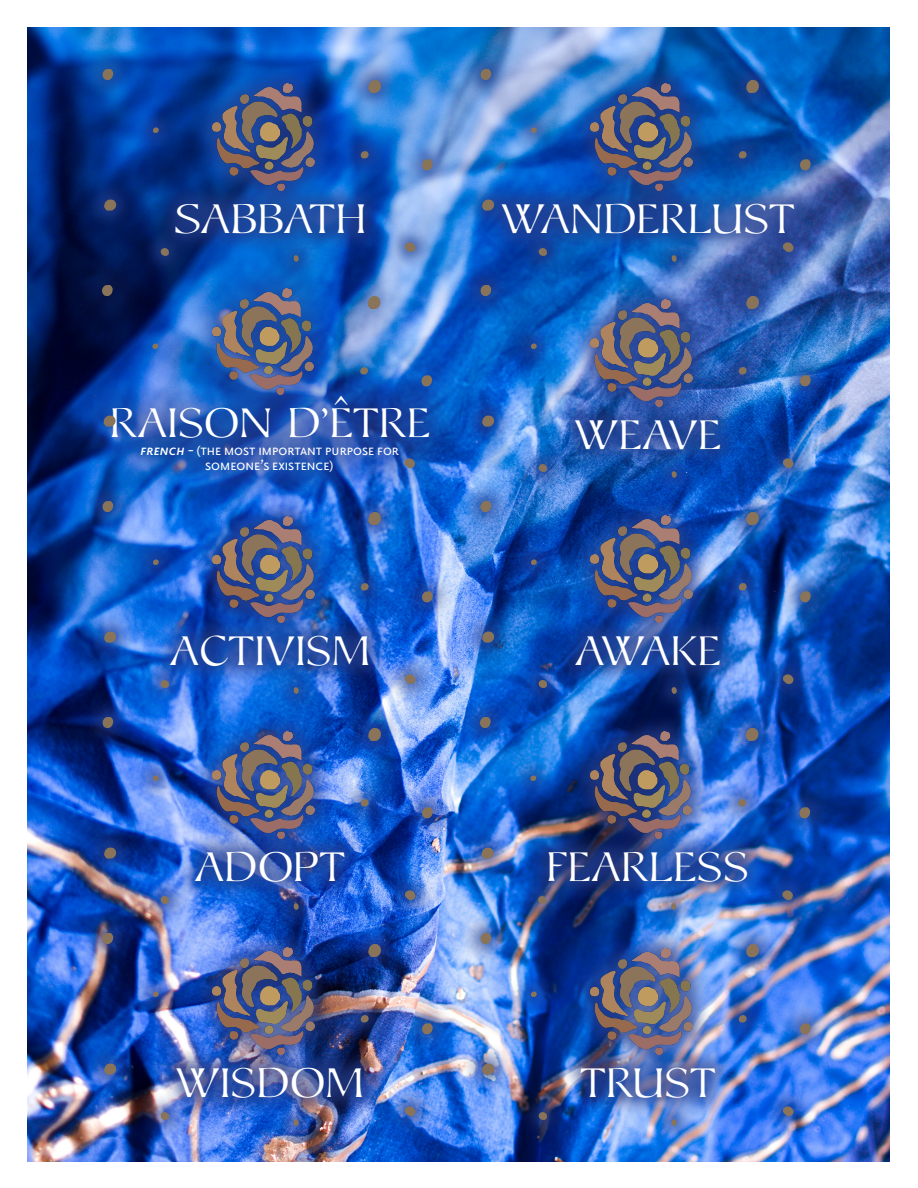
<style>
.page{position:relative;width:918px;height:1188px;background:#fff}
.page>*{position:absolute;margin:0;border:0;box-sizing:border-box;transform-origin:0 0}
.t1{font:41.4px "Seaker";color:#fff}
.t2{font:41.4px "Seaker";letter-spacing:-.025em;color:#fff}
.t3{font:15px/15px "Elido";color:#fff;text-align:center}
.s1{font-weight:600;font-style:italic}
.s2{font-size:12px}
</style>
<div class="page">
<img style="left:27px;top:27px;width:863px;height:1134px">
<div style="left:459px;top:264px;width:372px;height:235px;background:#253f8e;opacity:.75"></div>
<img style="left:591px;top:300px;width:101px;height:107px">
<svg style="left:480px;top:285px;width:11px;height:11px"></svg>
<svg style="left:800px;top:375px;width:11px;height:11px"></svg>
<svg style="left:539px;top:464px;width:8px;height:8px"></svg>
<svg style="left:746px;top:296px;width:13px;height:13px"></svg>
<svg style="left:739px;top:367px;width:8px;height:7px"></svg>
<svg style="left:531px;top:343px;width:6px;height:6px"></svg>
<svg style="left:482px;top:416px;width:12px;height:11px"></svg>
<svg style="left:783px;top:458px;width:11px;height:10px"></svg>
<svg style="left:672px;top:471px;width:5px;height:7px"></svg>
<div style="left:81px;top:480px;width:372px;height:235px;background:#253f8e;opacity:.75"></div>
<img style="left:213px;top:516px;width:101px;height:107px">
<svg style="left:102px;top:507px;width:11px;height:5px"></svg>
<svg style="left:422px;top:591px;width:11px;height:11px"></svg>
<svg style="left:161px;top:680px;width:8px;height:8px"></svg>
<svg style="left:368px;top:512px;width:13px;height:13px"></svg>
<svg style="left:361px;top:583px;width:8px;height:7px"></svg>
<svg style="left:153px;top:560px;width:6px;height:5px"></svg>
<svg style="left:104px;top:632px;width:12px;height:11px"></svg>
<svg style="left:405px;top:674px;width:11px;height:10px"></svg>
<svg style="left:294px;top:687px;width:5px;height:7px"></svg>
<div style="left:81px;top:696px;width:372px;height:235px;background:#253f8e;opacity:.75"></div>
<img style="left:213px;top:732px;width:101px;height:107px">
<svg style="left:102px;top:717px;width:11px;height:11px"></svg>
<svg style="left:422px;top:807px;width:11px;height:11px"></svg>
<svg style="left:161px;top:896px;width:8px;height:8px"></svg>
<svg style="left:368px;top:728px;width:13px;height:13px"></svg>
<svg style="left:361px;top:799px;width:8px;height:7px"></svg>
<svg style="left:153px;top:775px;width:6px;height:6px"></svg>
<svg style="left:104px;top:848px;width:12px;height:11px"></svg>
<svg style="left:405px;top:890px;width:11px;height:10px"></svg>
<svg style="left:294px;top:903px;width:5px;height:7px"></svg>
<div style="left:459px;top:696px;width:372px;height:235px;background:#253f8e;opacity:.75"></div>
<img style="left:590px;top:732px;width:102px;height:107px">
<svg style="left:480px;top:717px;width:11px;height:11px"></svg>
<svg style="left:799px;top:807px;width:11px;height:11px"></svg>
<svg style="left:538px;top:896px;width:8px;height:8px"></svg>
<svg style="left:746px;top:728px;width:13px;height:13px"></svg>
<svg style="left:738px;top:799px;width:8px;height:7px"></svg>
<svg style="left:530px;top:775px;width:6px;height:6px"></svg>
<svg style="left:482px;top:848px;width:12px;height:11px"></svg>
<svg style="left:782px;top:890px;width:11px;height:10px"></svg>
<svg style="left:671px;top:903px;width:5px;height:7px"></svg>
<div style="left:81px;top:912px;width:372px;height:235px;background:#253f8e;opacity:.75"></div>
<img style="left:213px;top:948px;width:101px;height:107px">
<svg style="left:102px;top:933px;width:11px;height:11px"></svg>
<svg style="left:422px;top:1023px;width:11px;height:11px"></svg>
<svg style="left:161px;top:1112px;width:8px;height:8px"></svg>
<svg style="left:368px;top:944px;width:13px;height:13px"></svg>
<svg style="left:361px;top:1015px;width:8px;height:7px"></svg>
<svg style="left:153px;top:991px;width:6px;height:6px"></svg>
<svg style="left:104px;top:1064px;width:12px;height:11px"></svg>
<svg style="left:405px;top:1106px;width:11px;height:10px"></svg>
<svg style="left:294px;top:1119px;width:5px;height:7px"></svg>
<div style="left:459px;top:912px;width:372px;height:235px;background:#253f8e;opacity:.75"></div>
<img style="left:591px;top:948px;width:101px;height:107px">
<svg style="left:480px;top:933px;width:11px;height:11px"></svg>
<svg style="left:800px;top:1023px;width:11px;height:11px"></svg>
<svg style="left:539px;top:1112px;width:8px;height:8px"></svg>
<svg style="left:746px;top:944px;width:13px;height:13px"></svg>
<svg style="left:739px;top:1015px;width:8px;height:7px"></svg>
<svg style="left:531px;top:992px;width:6px;height:5px"></svg>
<svg style="left:482px;top:1064px;width:12px;height:11px"></svg>
<svg style="left:783px;top:1106px;width:11px;height:10px"></svg>
<svg style="left:672px;top:1119px;width:5px;height:7px"></svg>
<div style="left:81px;top:48px;width:372px;height:235px;background:#253f8e;opacity:.75"></div>
<img style="left:213px;top:84px;width:101px;height:107px">
<svg style="left:102px;top:69px;width:11px;height:11px"></svg>
<svg style="left:422px;top:159px;width:11px;height:11px"></svg>
<svg style="left:161px;top:248px;width:8px;height:2px"></svg>
<svg style="left:368px;top:80px;width:13px;height:13px"></svg>
<svg style="left:361px;top:151px;width:8px;height:7px"></svg>
<svg style="left:153px;top:127px;width:6px;height:6px"></svg>
<svg style="left:104px;top:200px;width:12px;height:11px"></svg>
<svg style="left:405px;top:242px;width:11px;height:8px"></svg>
<div style="left:459px;top:48px;width:373px;height:235px;background:#253f8e;opacity:.75"></div>
<img style="left:591px;top:84px;width:101px;height:107px">
<svg style="left:480px;top:69px;width:11px;height:11px"></svg>
<svg style="left:800px;top:159px;width:11px;height:11px"></svg>
<svg style="left:539px;top:248px;width:8px;height:8px"></svg>
<svg style="left:746px;top:80px;width:13px;height:13px"></svg>
<svg style="left:739px;top:151px;width:8px;height:7px"></svg>
<svg style="left:531px;top:127px;width:6px;height:6px"></svg>
<svg style="left:482px;top:200px;width:12px;height:11px"></svg>
<svg style="left:783px;top:242px;width:11px;height:10px"></svg>
<svg style="left:672px;top:255px;width:5px;height:7px"></svg>
<div style="left:459px;top:480px;width:372px;height:235px;background:#253f8e;opacity:.75"></div>
<img style="left:591px;top:516px;width:101px;height:107px">
<svg style="left:480px;top:501px;width:11px;height:11px"></svg>
<svg style="left:800px;top:591px;width:11px;height:11px"></svg>
<svg style="left:539px;top:680px;width:8px;height:8px"></svg>
<svg style="left:746px;top:512px;width:13px;height:13px"></svg>
<svg style="left:739px;top:583px;width:8px;height:7px"></svg>
<svg style="left:531px;top:559px;width:6px;height:6px"></svg>
<svg style="left:482px;top:632px;width:12px;height:11px"></svg>
<svg style="left:783px;top:674px;width:11px;height:10px"></svg>
<svg style="left:672px;top:687px;width:5px;height:7px"></svg>
<div style="left:67px;top:250px;width:400px;height:257px;background:#253f8e;opacity:.75"></div>
<img style="left:212px;top:288px;width:102px;height:107px">
<svg style="left:102px;top:285px;width:11px;height:11px"></svg>
<svg style="left:421px;top:375px;width:11px;height:11px"></svg>
<svg style="left:368px;top:296px;width:13px;height:13px"></svg>
<svg style="left:360px;top:367px;width:8px;height:7px"></svg>
<svg style="left:152px;top:344px;width:6px;height:5px"></svg>
<svg style="left:104px;top:416px;width:12px;height:11px"></svg>
<svg style="left:404px;top:458px;width:11px;height:10px"></svg>
<p class="t2" style="left:174px;top:191px;width:194px">SABBATH</p>
<p class="t1" style="left:501px;top:191px;width:295px">WANDERLUST</p>
<p class="t1" style="left:110px;top:395px;width:322px">RAISON D’ÊTRE</p>
<p class="t3" style="left:140px;top:442px;width:261px"><span class="s1">french -</span> <span class="s2">(</span>the most important purpose for someone’s existence<span class="s2">)</span></p>
<p class="t1" style="left:169px;top:623px;width:203px">ACTIVISM</p>
<p class="t1" style="left:574px;top:407px;width:149px">WEAVE</p>
<p class="t1" style="left:575px;top:623px;width:148px">AWAKE</p>
<p class="t1" style="left:195px;top:839px;width:152px">ADOPT</p>
<p class="t1" style="left:546px;top:839px;width:205px">FEARLESS</p>
<p class="t1" style="left:176px;top:1055px;width:190px">WISDOM</p>
<p class="t1" style="left:580px;top:1055px;width:138px">TRUST</p>
</div>
